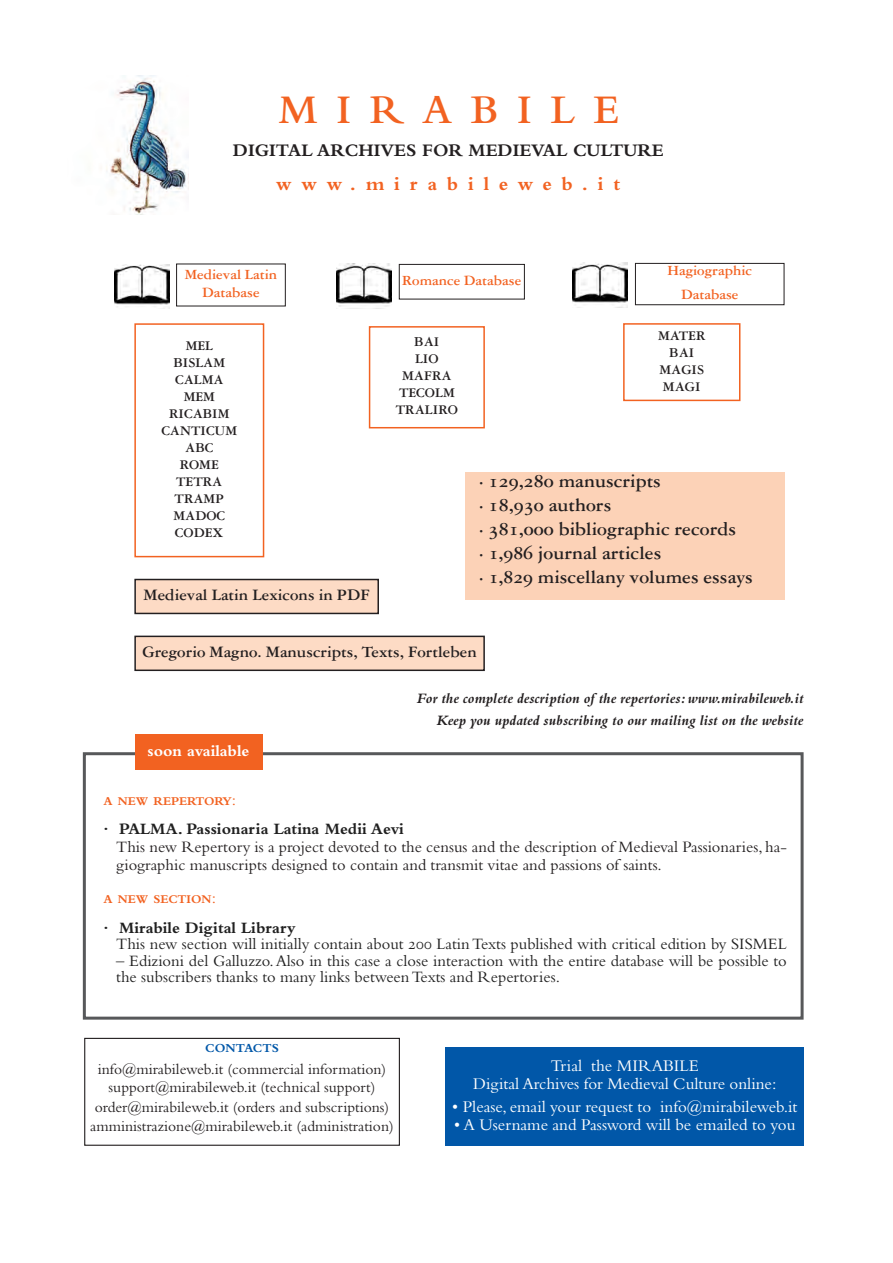
<style>
.page{position:relative;width:893px;height:1263px;background:#fff}
.page>*{position:absolute;margin:0;border:0;box-sizing:border-box;transform-origin:0 0}
.t1{font:42.45px "Bembo Semibold Os F";letter-spacing:.44em;color:#f26221}
.t2{font:700 19.8px/24px "Garamond Three";color:#231f20}
.t3{font:700 19.8px "Bembo";letter-spacing:.5em;color:#f26221}
.t4{font:700 18.45px "Bembo";color:#231f20}
.t5{font:16.95px/18.5px "Bembo";color:#fff;text-align:center}
.t6{font:700 16.95px "Garamond Three";color:#231f20}
.t7{font:16.5px/16.5px "Bembo";color:#202020}
.t8{font:16.5px/18px "Bembo";color:#231f20}
.t9{font:700 16.5px "Bembo";color:#202020}
.t10{font:700 16.5px "Bembo";color:#fff}
.t11{font:15.6px/18px "Bembo";color:#231f20;text-align:center}
.t12{font:italic 700 15px/22.5px "Bembo";color:#231f20;text-align:right}
.t13{font:700 14.85px/17.9px "Garamond Three";color:#f26221;text-align:center}
.t14{font:700 14.1px/17px "Garamond Three";color:#231f20;text-align:center}
.t15{font:12.75px "Bembo Bold Os F";color:#0157a8}
.t16{font:700 12.3px "Bembo";color:#f26221}
.s1{font-family:"Garamond Three Bold SC";font-weight:400}
.s2{font-weight:400;font-size:16.5px}
.s3{font-weight:700}
.s4{font-family:"Bembo SC"}
</style>
<div class="page">
<div style="left:83px;top:752px;width:721px;height:268px;border:3px solid #57585a"></div>
<div style="left:465px;top:472px;width:319px;height:128px;background:#fcd2b7"></div>
<img style="left:106px;top:76px;width:80px;height:138px">
<div style="left:134px;top:323px;width:130px;height:234px;border:2px solid #f26221"></div>
<div style="left:399px;top:264px;width:126px;height:35px;border:1px solid #231f20"></div>
<div style="left:635px;top:263px;width:149px;height:42px;border:1px solid #231f20"></div>
<div style="left:369px;top:326px;width:116px;height:102px;border:2px solid #f26221"></div>
<div style="left:623px;top:323px;width:117px;height:78px;border:2px solid #f26221"></div>
<div style="left:446px;top:1047px;width:358px;height:99px;background:#0157a8"></div>
<div style="left:84px;top:1038px;width:316px;height:108px;border:1px solid #231f20"></div>
<div style="left:135px;top:734px;width:127px;height:35px;background:#f26221"></div>
<div style="left:136px;top:580px;width:241px;height:33px;background:#fddbc5"></div>
<div style="left:134px;top:579px;width:245px;height:35px;border:2px solid #231f20"></div>
<svg style="left:169px;top:264px;width:1px;height:45px"></svg>
<img style="left:114px;top:264px;width:55px;height:45px">
<svg style="left:627px;top:262px;width:1px;height:45px"></svg>
<img style="left:572px;top:262px;width:55px;height:45px">
<svg style="left:336px;top:267px;width:1px;height:36px"></svg>
<img style="left:337px;top:264px;width:55px;height:43px">
<div style="left:136px;top:637px;width:347px;height:32px;background:#fddbc5"></div>
<div style="left:134px;top:636px;width:351px;height:35px;border:2px solid #231f20"></div>
<h1 class="t1" style="left:278px;top:94px;width:341px">MIRABILE</h1>
<p class="t4" style="left:233px;top:143px;width:432px">DIGITAL ARCHIVES FOR MEDIEVAL CULTURE</p>
<p class="t3" style="left:276px;top:177px;width:346px">www.mirabileweb.it</p>
<p class="t13" style="left:185px;top:267px;width:94px">Medieval Latin<br>Database</p>
<p class="t13" style="left:402px;top:273px;width:121px">Romance Database</p>
<p class="t13" style="left:667px;top:260px;width:86px;line-height:23.9px">Hagiographic<br>Database</p>
<p class="t14" style="left:396px;top:335px;width:64px">BAI<br>LIO<br>MAFRA<br>TECOLM<br>TRALIRO</p>
<p class="t14" style="left:658px;top:328px;width:49px">MATER<br>BAI<br>MAGIS<br>MAGI</p>
<p class="t14" style="left:161px;top:339px;width:78px">MEL<br>BISLAM<br>CALMA<br>MEM<br>RICABIM<br>CANTICUM<br>ABC<br>ROME<br>TETRA<br>TRAMP<br>MADOC<br>CODEX</p>
<p class="t2" style="left:479px;top:471px;width:276px"><span class="s1">· 129</span>,<span class="s1">280</span> manuscripts<br><span class="s1">· 18</span>,<span class="s1">930</span> authors<br><span class="s1">· 381</span>,<span class="s1">000</span> bibliographic records<br><span class="s1">· 1</span>,<span class="s1">986</span> journal articles<br><span class="s1">· 1,829</span> miscellany volumes essays</p>
<p class="t6" style="left:144px;top:589px;width:228px">Medieval Latin Lexicons in PDF</p>
<p class="t6" style="left:142px;top:646px;width:336px">Gregorio Magno. Manuscripts, Texts, Fortleben</p>
<p class="t10" style="left:148px;top:745px;width:103px">soon available</p>
<p class="t12" style="left:417px;top:688px;width:388px">For the complete description of the repertories: www.mirabileweb.it<br>Keep you updated subscribing to our mailing list on the website</p>
<p class="t16" style="left:103px;top:797px;width:134px">A NEW REPERTORY<span class="s2">:</span></p>
<p class="t9" style="left:103px;top:823px;width:302px">· PALMA. Passionaria Latina Medii Aevi</p>
<p class="t8" style="left:116px;top:840px;width:672px">This new Repertory is a project devoted to the census and the description of Medieval Passionaries, ha&shy;giographic manuscripts designed to contain and transmit vitae and passions of saints.</p>
<p class="t16" style="left:103px;top:895px;width:114px">A NEW SECTION<span class="s2">:</span></p>
<p class="t7" style="left:116px;top:921px;width:672px;text-indent:-13px"><span class="s3">· Mirabile Digital Library<br></span>This new section will initially contain about <span class="s4">200</span> Latin Texts published with critical edition by SISMEL</p>
<p class="t7" style="left:116px;top:954px;width:672px">– Edizioni del Galluzzo. Also in this case a close interaction with the entire database will be possible to the subscribers thanks to many links between Texts and Repertories.</p>
<p class="t15" style="left:205px;top:1043px;width:75px">CONTACTS</p>
<p class="t11" style="left:98px;top:1062px;width:290px">info@mirabileweb.it (commercial information) support@mirabileweb.it (technical support)</p>
<p class="t11" style="left:90px;top:1099px;width:305px;line-height:19.5px;text-align:left">order@mirabileweb.it (orders and subscriptions) amministrazione@mirabileweb.it (administration)</p>
<p class="t5" style="left:473px;top:1058px;width:305px">Trial the MIRABILE<br>Digital Archives for Medieval Culture online:</p>
<p class="t5" style="left:452px;top:1099px;width:347px">• Please, email your request to info@mirabileweb.it</p>
<p class="t5" style="left:454px;top:1117px;width:343px">• A Username and Password will be emailed to you</p>
</div>
